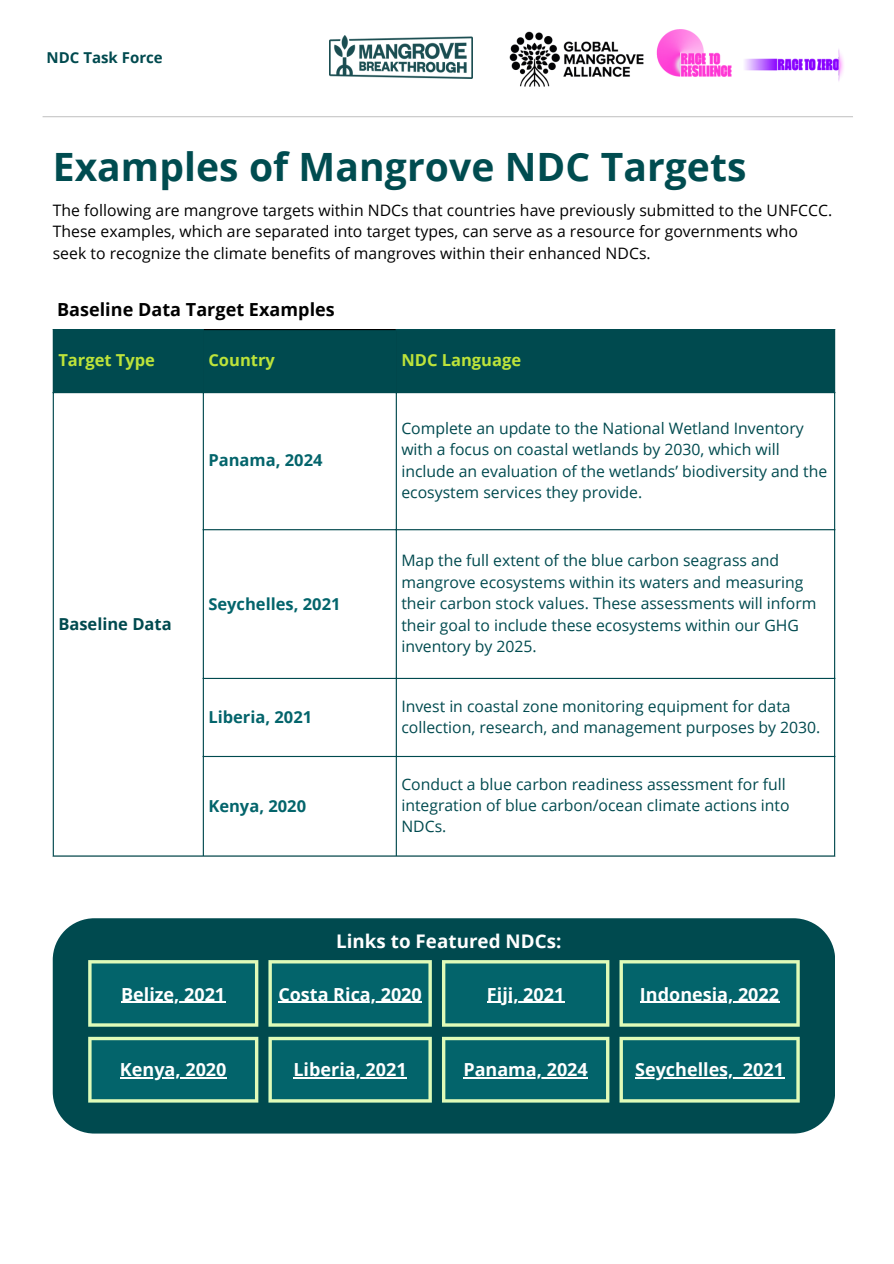
<style>
.page{position:relative;width:894px;height:1264px;background:#fff}
.page>*{position:absolute;margin:0;border:0;box-sizing:border-box;transform-origin:0 0}
.t1{font:700 39px "Open Sans";color:#004c50}
.t2{font:700 18.75px "Open Sans";color:#fff}
.t3{font:700 18px "Open Sans";color:#fff}
.t4{font:700 18px "Open Sans";color:#000}
.t5{font:700 16.5px "Open Sans";color:#03646b}
.t6{font:700 16.5px "Open Sans";color:#bde33a}
.t7{font:700 16.5px "Open Sans";color:#004a4f}
.t8{font:15.75px/21.5px "Open Sans";color:#004a4f}
.t9{font:15.75px/21.5px "Open Sans";color:#000}
.t10{font:700 15px "Open Sans";color:#004a4f}
</style>
<div class="page">
<div style="left:54px;top:330px;width:779px;height:62px;background:#004a4f"></div>
<hr style="left:53px;top:330px;width:1px;height:525px;background:#004a4f">
<hr style="left:203px;top:330px;width:1px;height:525px;background:#004a4f">
<hr style="left:395px;top:330px;width:2px;height:525px;background:#004a4f">
<hr style="left:833px;top:330px;width:2px;height:525px;background:#004a4f">
<hr style="left:53px;top:329px;width:151px;height:1px;background:#004a4f">
<hr style="left:395px;top:329px;width:440px;height:1px;background:#004a4f">
<hr style="left:53px;top:392px;width:782px;height:1px;background:#004a4f">
<hr style="left:203px;top:529px;width:632px;height:1px;background:#004a4f">
<hr style="left:203px;top:678px;width:632px;height:1px;background:#004a4f">
<hr style="left:203px;top:756px;width:632px;height:1px;background:#004a4f">
<hr style="left:53px;top:855px;width:782px;height:1px;background:#004a4f">
<hr style="left:204px;top:329px;width:191px;height:1px;background:#000">
<hr style="left:43px;top:116px;width:809px;height:1px;background:#c6c6c6">
<img style="left:509px;top:31px;width:134px;height:55px">
<img style="left:643px;top:29px;width:201px;height:52px">
<img style="left:329px;top:36px;width:143px;height:43px">
<div style="left:53px;top:918px;width:782px;height:215px;background:#004a4f"></div>
<svg style="left:88px;top:960px;width:711px;height:142px;background:#08646a"></svg>
<hr style="left:121px;top:1001px;width:104px;height:1px;background:#fff">
<hr style="left:278px;top:1001px;width:144px;height:1px;background:#fff">
<hr style="left:487px;top:1001px;width:77px;height:1px;background:#fff">
<hr style="left:639px;top:1001px;width:140px;height:1px;background:#fff">
<hr style="left:120px;top:1077px;width:106px;height:1px;background:#fff">
<hr style="left:293px;top:1077px;width:113px;height:1px;background:#fff">
<hr style="left:463px;top:1077px;width:124px;height:1px;background:#fff">
<hr style="left:635px;top:1077px;width:98px;height:1px;background:#fff">
<hr style="left:742px;top:1077px;width:41px;height:1px;background:#fff">
<svg style="left:88px;top:963px;width:4px;height:60px"></svg>
<hr style="left:255px;top:963px;width:3px;height:60px;background:#e0fbb8">
<hr style="left:88px;top:960px;width:170px;height:3px;background:#e0fbb8">
<hr style="left:88px;top:1023px;width:170px;height:3px;background:#e0fbb8">
<svg style="left:268px;top:963px;width:4px;height:60px"></svg>
<hr style="left:428px;top:963px;width:3px;height:60px;background:#e0fbb8">
<hr style="left:268px;top:960px;width:163px;height:3px;background:#e0fbb8">
<hr style="left:268px;top:1023px;width:163px;height:3px;background:#e0fbb8">
<hr style="left:442px;top:963px;width:3px;height:60px;background:#e0fbb8">
<hr style="left:606px;top:963px;width:3px;height:60px;background:#e0fbb8">
<hr style="left:442px;top:960px;width:167px;height:3px;background:#e0fbb8">
<hr style="left:442px;top:1023px;width:167px;height:3px;background:#e0fbb8">
<hr style="left:619px;top:963px;width:3px;height:60px;background:#e0fbb8">
<hr style="left:796px;top:963px;width:3px;height:60px;background:#e0fbb8">
<hr style="left:619px;top:960px;width:180px;height:3px;background:#e0fbb8">
<hr style="left:619px;top:1023px;width:180px;height:3px;background:#e0fbb8">
<svg style="left:88px;top:1040px;width:4px;height:59px"></svg>
<hr style="left:255px;top:1040px;width:3px;height:59px;background:#e0fbb8">
<svg style="left:88px;top:1036px;width:170px;height:4px"></svg>
<hr style="left:88px;top:1099px;width:170px;height:3px;background:#e0fbb8">
<svg style="left:268px;top:1040px;width:4px;height:59px"></svg>
<hr style="left:428px;top:1040px;width:3px;height:59px;background:#e0fbb8">
<svg style="left:268px;top:1036px;width:163px;height:4px"></svg>
<hr style="left:268px;top:1099px;width:163px;height:3px;background:#e0fbb8">
<hr style="left:442px;top:1040px;width:3px;height:59px;background:#e0fbb8">
<hr style="left:606px;top:1040px;width:3px;height:59px;background:#e0fbb8">
<svg style="left:442px;top:1036px;width:167px;height:4px"></svg>
<hr style="left:442px;top:1099px;width:167px;height:3px;background:#e0fbb8">
<hr style="left:619px;top:1040px;width:3px;height:59px;background:#e0fbb8">
<hr style="left:796px;top:1040px;width:3px;height:59px;background:#e0fbb8">
<svg style="left:619px;top:1036px;width:180px;height:4px"></svg>
<hr style="left:619px;top:1099px;width:180px;height:3px;background:#e0fbb8">
<p class="t10" style="left:46px;top:47px;width:118px">NDC Task Force</p>
<p class="t1" style="left:53px;top:139px;width:695px">Examples of Mangrove NDC Targets</p>
<p class="t9" style="left:53px;top:199px;width:780px">The following are mangrove targets within NDCs that countries have previously submitted to the UNFCCC.<br>These examples, which are separated into target types, can serve as a resource for governments who seek to recognize the climate benefits of mangroves within their enhanced NDCs.</p>
<p class="t4" style="left:57px;top:297px;width:279px">Baseline Data Target Examples</p>
<h3 class="t6" style="left:58px;top:348px;width:98px">Target Type</h3>
<p class="t6" style="left:208px;top:348px;width:68px">Country</p>
<p class="t6" style="left:401px;top:348px;width:121px">NDC Language</p>
<p class="t7" style="left:58px;top:612px;width:115px">Baseline Data</p>
<p class="t5" style="left:208px;top:449px;width:116px">Panama, 2024</p>
<p class="t5" style="left:208px;top:592px;width:134px">Seychelles, 2021</p>
<h1 class="t8" style="left:401px;top:417px;width:427px">Complete an update to the National Wetland Inventory with a focus on coastal wetlands by 2030, which will include an evaluation of the wetlands’ biodiversity and the ecosystem services they provide.</h1>
<h2 class="t8" style="left:401px;top:549px;width:416px">Map the full extent of the blue carbon seagrass and mangrove ecosystems within its waters and measuring their carbon stock values. These assessments will inform their goal to include these ecosystems within our GHG inventory by 2025.</h2>
<p class="t5" style="left:208px;top:705px;width:105px">Liberia, 2021</p>
<p class="t8" style="left:401px;top:694px;width:420px">Invest in coastal zone monitoring equipment for data collection, research, and management purposes by 2030.</p>
<p class="t5" style="left:208px;top:794px;width:99px">Kenya, 2020</p>
<p class="t8" style="left:401px;top:772px;width:389px">Conduct a blue carbon readiness assessment for full integration of blue carbon/ocean climate actions into<br>NDCs.</p>
<p class="t2" style="left:336px;top:927px;width:227px">Links to Featured NDCs:</p>
<p class="t3" style="left:121px;top:981px;width:106px">Belize, 2021</p>
<h2 class="t3" style="left:278px;top:981px;width:145px">Costa Rica, 2020</h2>
<p class="t3" style="left:487px;top:981px;width:79px">Fiji, 2021</p>
<p class="t3" style="left:639px;top:981px;width:141px">Indonesia, 2022</p>
<p class="t3" style="left:120px;top:1056px;width:108px">Kenya, 2020</p>
<p class="t3" style="left:293px;top:1056px;width:115px">Liberia, 2021</p>
<p class="t3" style="left:463px;top:1056px;width:126px">Panama, 2024</p>
<p class="t3" style="left:635px;top:1056px;width:150px">Seychelles, 2021</p>
</div>
